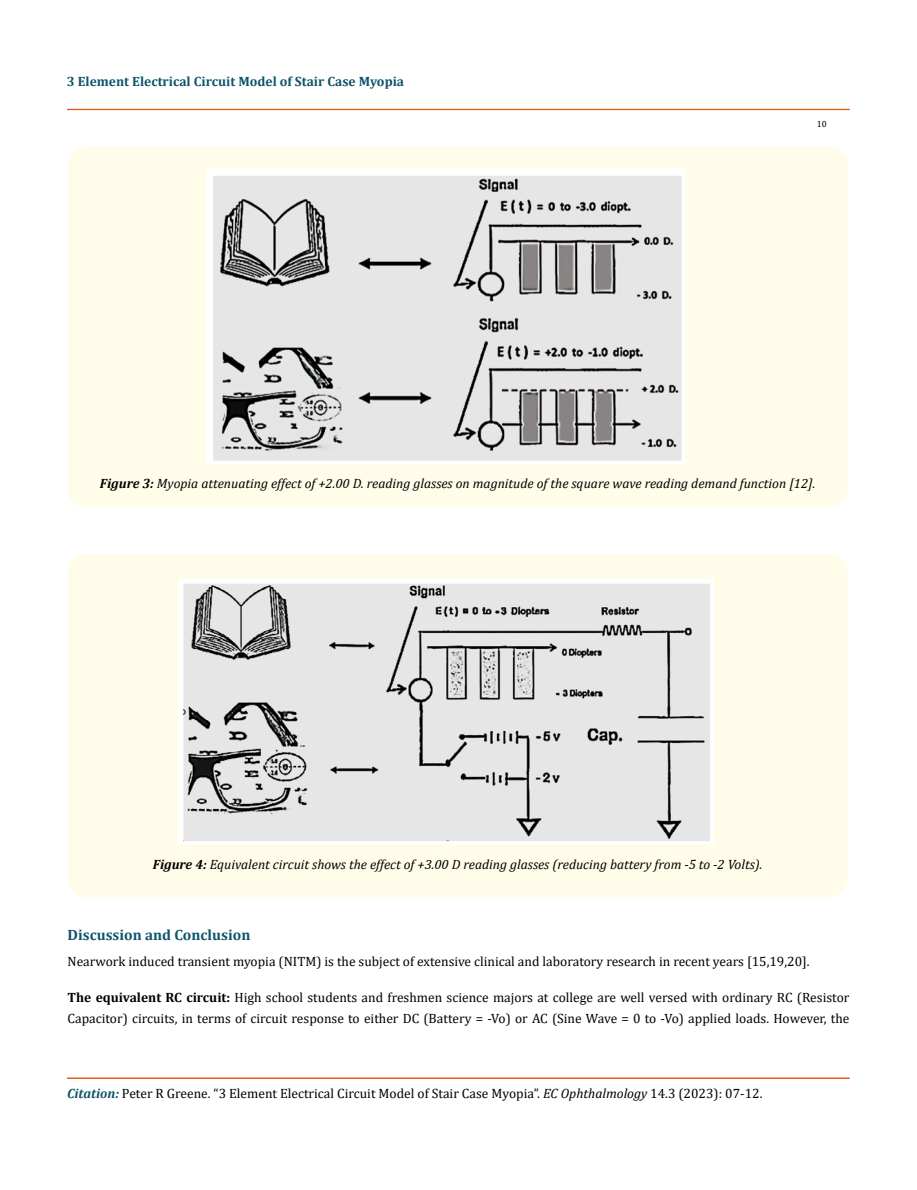
<style>
.page{position:relative;width:917px;height:1190px;background:#fff}
.page>*{position:absolute;margin:0;border:0;box-sizing:border-box;transform-origin:0 0}
.t1{font:700 15px "Cambria";color:#0e546a}
.t2{font:13.5px/21px "Cambria";color:#000}
.t3{font:italic 13.5px "Cambria";color:#000}
.t4{font:700 13.5px "Cambria";color:#0e546a}
.t5{font:9px "Cambria";color:#000}
.s1{font-weight:700}
.s2{font-weight:700;font-style:italic;color:#0e546a}
.s3{font-style:italic}
</style>
<div class="page">
<div style="left:67px;top:109px;width:782px;height:1px;border:1px solid #e05d1a"></div>
<div style="left:67px;top:1078px;width:782px;height:1px;border:1px solid #e05d1a"></div>
<div style="left:68px;top:147px;width:779px;height:360px;background:#fffde9;border-radius:18px"></div>
<img style="left:206px;top:169px;width:478px;height:295px">
<div style="left:68px;top:554px;width:779px;height:343px;background:#fffde9;border-radius:18px"></div>
<img style="left:178px;top:579px;width:535px;height:264px">
<p class="t4" style="left:67px;top:72px;width:339px">3 Element Electrical Circuit Model of Stair Case Myopia</p>
<p class="t5" style="left:816px;top:118px;width:11px">10</p>
<p class="t3" style="left:100px;top:473px;width:717px"><span class="s1">Figure 3:</span> Myopia attenuating effect of +2.00 D. reading glasses on magnitude of the square wave reading demand function [12].</p>
<p class="t3" style="left:153px;top:855px;width:611px"><span class="s1">Figure 4:</span> Equivalent circuit shows the effect of +3.00 D reading glasses (reducing battery from -5 to -2 Volts).</p>
<p class="t1" style="left:68px;top:924px;width:184px">Discussion and Conclusion</p>
<p class="t2" style="left:68px;top:950px;width:743px">Nearwork induced transient myopia (NITM) is the subject of extensive clinical and laboratory research in recent years [15,19,20].</p>
<p class="t2" style="left:68px;top:986px;width:783px"><span class="s1">The equivalent RC circuit:</span> High school students and freshmen science majors at college are well versed with ordinary RC (Resistor<br>Capacitor) circuits, in terms of circuit response to either DC (Battery = -Vo) or AC (Sine Wave = 0 to -Vo) applied loads. However, the</p>
<p class="t2" style="left:67px;top:1083px;width:697px"><span class="s2">Citation:</span> Peter R Greene. “3 Element Electrical Circuit Model of Stair Case Myopia”. <span class="s3">EC Ophthalmology</span> 14.3 (2023): 07-12.</p>
</div>
